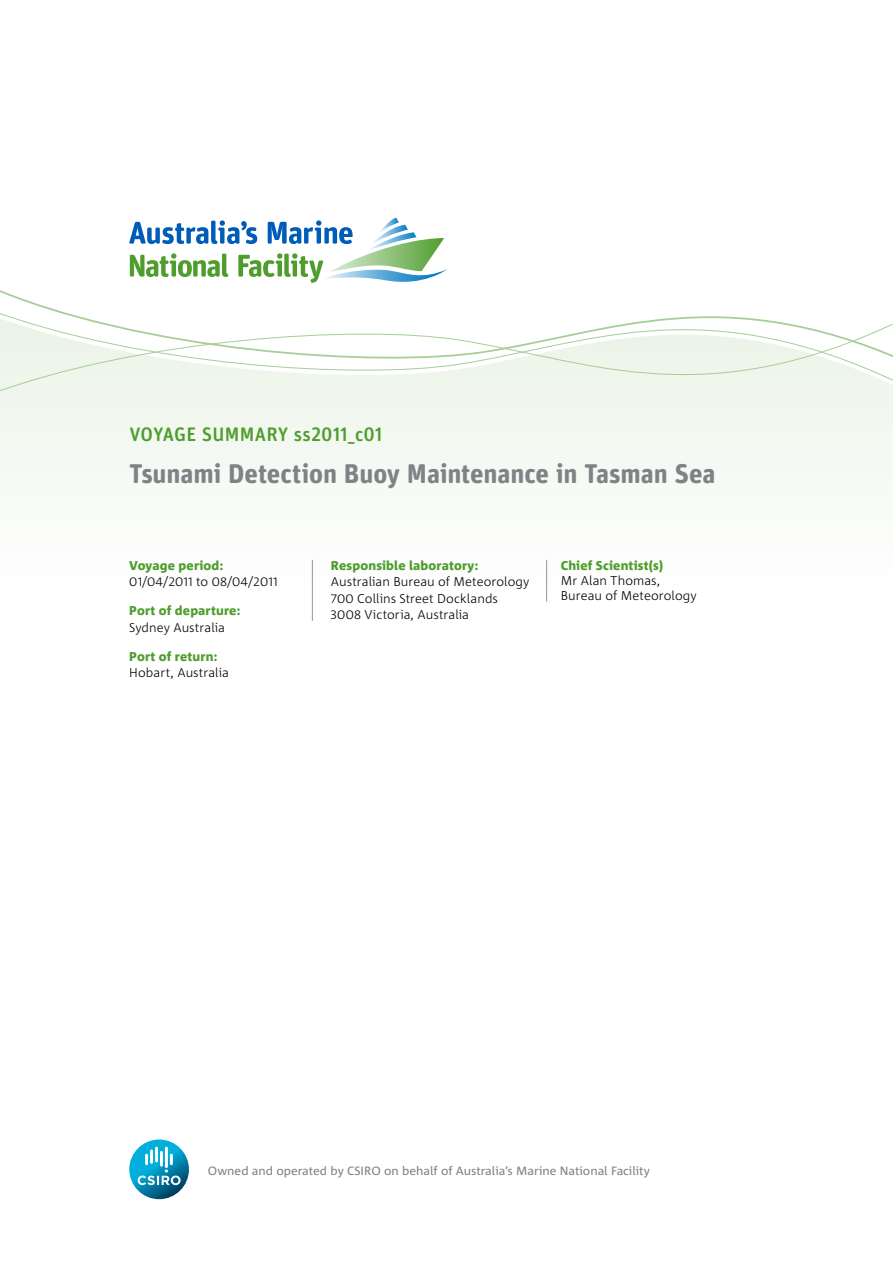
<style>
.page{position:relative;width:893px;height:1263px;background:#fff}
.page>*{position:absolute;margin:0;border:0;box-sizing:border-box;transform-origin:0 0}
.t1{font:700 27px "Unit Rounded OT";letter-spacing:-.005em;color:#808285}
.t2{font:500 19.5px "Unit Rounded OT";letter-spacing:.01em;color:#4e9d2d}
.t3{font:300 12.75px/16.5px "Corpid C1";letter-spacing:.005em;color:#000}
.t4{font:800 12.75px "Corpid C1";letter-spacing:.01em;color:#4e9d2d}
.t5{font:12px "Corpid C1";color:#808285}
</style>
<div class="page">
<svg style="left:129px;top:218px;width:318px;height:62px"></svg>
<svg style="left:0;top:312px;width:893px;height:277px"></svg>
<svg style="left:0;top:317px;width:893px;height:95px"></svg>
<hr style="left:312px;top:560px;width:1px;height:61px;background:#939598">
<hr style="left:546px;top:560px;width:1px;height:42px;background:#939598">
<svg style="left:129px;top:1139px;width:60px;height:60px"></svg>
<hr style="left:160px;top:1151px;width:3px;height:15px;background:#fff">
<hr style="left:150px;top:1149px;width:3px;height:15px;background:#fff">
<svg style="left:138px;top:1154px;width:43px;height:31px"></svg>
<hr style="left:165px;top:1147px;width:3px;height:21px;background:#fff">
<hr style="left:155px;top:1147px;width:3px;height:15px;background:#fff">
<h2 class="t2" style="left:129px;top:422px;width:255px">VOYAGE SUMMARY SS2011_C01</h2>
<h1 class="t1" style="left:129px;top:457px;width:588px">Tsunami Detection Buoy Maintenance in Tasman Sea</h1>
<p class="t4" style="left:129px;top:557px;width:96px">Voyage period:</p>
<p class="t3" style="left:129px;top:573px;width:150px">01/04/2011 to 08/04/2011</p>
<p class="t4" style="left:129px;top:603px;width:113px">Port of departure:</p>
<p class="t3" style="left:129px;top:619px;width:97px">Sydney Australia</p>
<p class="t4" style="left:129px;top:648px;width:90px">Port of return:</p>
<p class="t3" style="left:129px;top:664px;width:101px">Hobart, Australia</p>
<p class="t4" style="left:331px;top:557px;width:149px">Responsible laboratory:</p>
<p class="t3" style="left:331px;top:573px;width:200px">Australian Bureau of Meteorology<br>700 Collins Street Docklands<br>3008 Victoria, Australia</p>
<p class="t4" style="left:561px;top:557px;width:104px">Chief Scientist(s)</p>
<p class="t3" style="left:561px;top:572px;width:137px;line-height:15px">Mr Alan Thomas,<br>Bureau of Meteorology</p>
<p class="t5" style="left:208px;top:1164px;width:443px">Owned and operated by CSIRO on behalf of Australia’s Marine National Facility</p>
</div>
